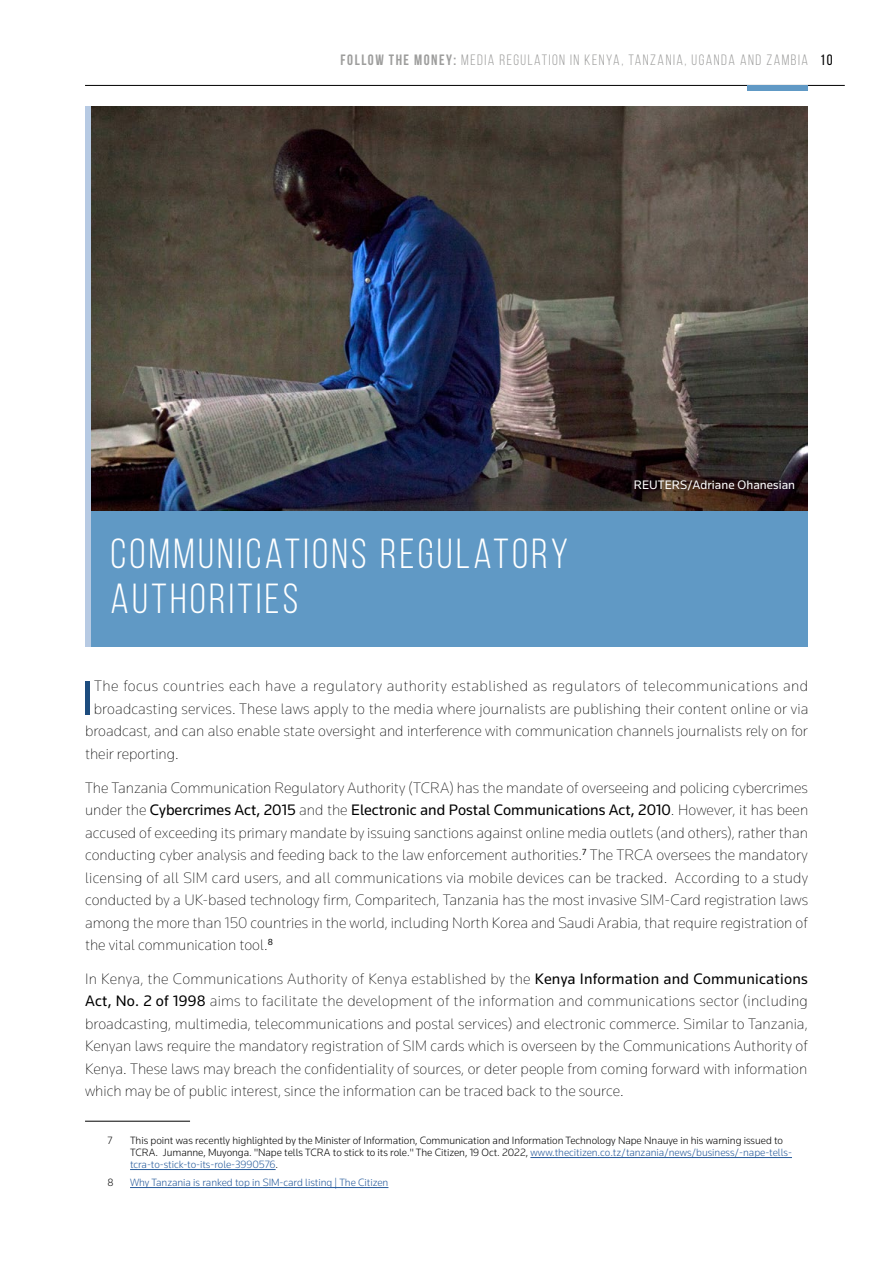
<style>
.page{position:relative;width:893px;height:1263px;background:#fff}
.page>*{position:absolute;margin:0;border:0;box-sizing:border-box;transform-origin:0 0}
.t1{font:42px/45px "Bebas Neue";letter-spacing:.08em;color:#fff}
.t2{font:200 15.75px/22.5px "Knowledge";color:#000;text-align:justify}
.t3{font:200 15.75px "Knowledge";letter-spacing:.025em;color:#000}
.t4{font:15px "Bebas Neue";letter-spacing:.1em;color:#9d9d9c}
.t5{font:12.75px "Knowledge";letter-spacing:.005em;color:#fff}
.t6{font:300 10.95px/12px "Knowledge";letter-spacing:-.005em;color:#000}
.t7{font:300 10.95px "Knowledge";letter-spacing:-.005em;color:#275b9b}
.s1{font-weight:700}
.s2{color:#000}
.s3{font-weight:400}
.s4{color:#275b9b}
</style>
<div class="page">
<hr style="left:85px;top:85px;width:760px;height:1px;background:#000">
<div style="left:747px;top:85px;width:61px;height:5px;background:#6099c5"></div>
<div style="left:85px;top:681px;width:5px;height:34px;background:#1d4c7e"></div>
<hr style="left:85px;top:1121px;width:105px;height:1px;background:#000">
<hr style="left:530px;top:1157px;width:262px;height:1px;background:#275b9b">
<hr style="left:130px;top:1169px;width:146px;height:1px;background:#275b9b">
<hr style="left:130px;top:1187px;width:258px;height:1px;background:#275b9b">
<img style="left:90px;top:106px;width:718px;height:405px">
<div style="left:85px;top:511px;width:723px;height:135px;background:#6099c5"></div>
<div style="left:85px;top:106px;width:5px;height:540px;background:#b7cae3"></div>
<p class="t4" style="left:341px;top:52px;width:493px"><span class="s1">FOLLOW THE MONEY:</span> MEDIA REGULATION IN KENYA, TANZANIA, UGANDA AND ZAMBIA <span class="s2">10</span></p>
<h1 class="t1" style="left:111px;top:531px;width:459px">COMMUNICATIONS REGULATORY<br>AUTHORITIES</h1>
<p class="t5" style="left:634px;top:477px;width:163px">REUTERS/Adriane Ohanesian</p>
<p class="t3" style="left:94px;top:676px;width:715px">The focus countries each have a regulatory authority established as regulators of telecommunications and</p>
<p class="t2" style="left:94px;top:697px;width:716px">broadcasting services. These laws apply to the media where journalists are publishing their content online or via</p>
<p class="t2" style="left:85px;top:720px;width:724px">broadcast, and can also enable state oversight and interference with communication channels journalists rely on for</p>
<p class="t2" style="left:85px;top:742px;width:95px">their reporting.</p>
<p class="t2" style="left:85px;top:776px;width:725px">The Tanzania Communication Regulatory Authority (TCRA) has the mandate of overseeing and policing cybercrimes under the <span class="s3">Cybercrimes Act, 2015</span> and the <span class="s3">Electronic and Postal Communications Act, 2010</span>. However, it has been accused of exceeding its primary mandate by issuing sanctions against online media outlets (and others), rather than conducting cyber analysis and feeding back to the law enforcement authorities.<sup>7</sup> The TRCA oversees the mandatory licensing of all SIM card users, and all communications via mobile devices can be tracked. According to a study conducted by a UK-based technology firm, Comparitech, Tanzania has the most invasive SIM-Card registration laws among the more than 150 countries in the world, including North Korea and Saudi Arabia, that require registration of the vital communication tool.<sup>8</sup></p>
<p class="t2" style="left:85px;top:967px;width:724px">In Kenya, the Communications Authority of Kenya established by the <span class="s3">Kenya Information and Communications Act, No. 2 of 1998</span> aims to facilitate the development of the information and communications sector (including broadcasting, multimedia, telecommunications and postal services) and electronic commerce. Similar to Tanzania, Kenyan laws require the mandatory registration of SIM cards which is overseen by the Communications Authority of Kenya. These laws may breach the confidentiality of sources, or deter people from coming forward with information which may be of public interest, since the information can be traced back to the source.</p>
<p class="t6" style="left:108px;top:1134px;width:7px">7</p>
<p class="t6" style="left:130px;top:1134px;width:663px">This point was recently highlighted by the Minister of Information, Communication and Information Technology Nape Nnauye in his warning issued to<br>TCRA. Jumanne, Muyonga. "Nape tells TCRA to stick to its role." The Citizen, 19 Oct. 2022, <span class="s4">www.thecitizen.co.tz/tanzania/news/business/-nape-tells&shy;tcra-to-stick-to-its-role-3990576</span>.</p>
<p class="t6" style="left:108px;top:1176px;width:8px">8</p>
<p class="t7" style="left:130px;top:1176px;width:260px">Why Tanzania is ranked top in SIM-card listing | The Citizen</p>
</div>
